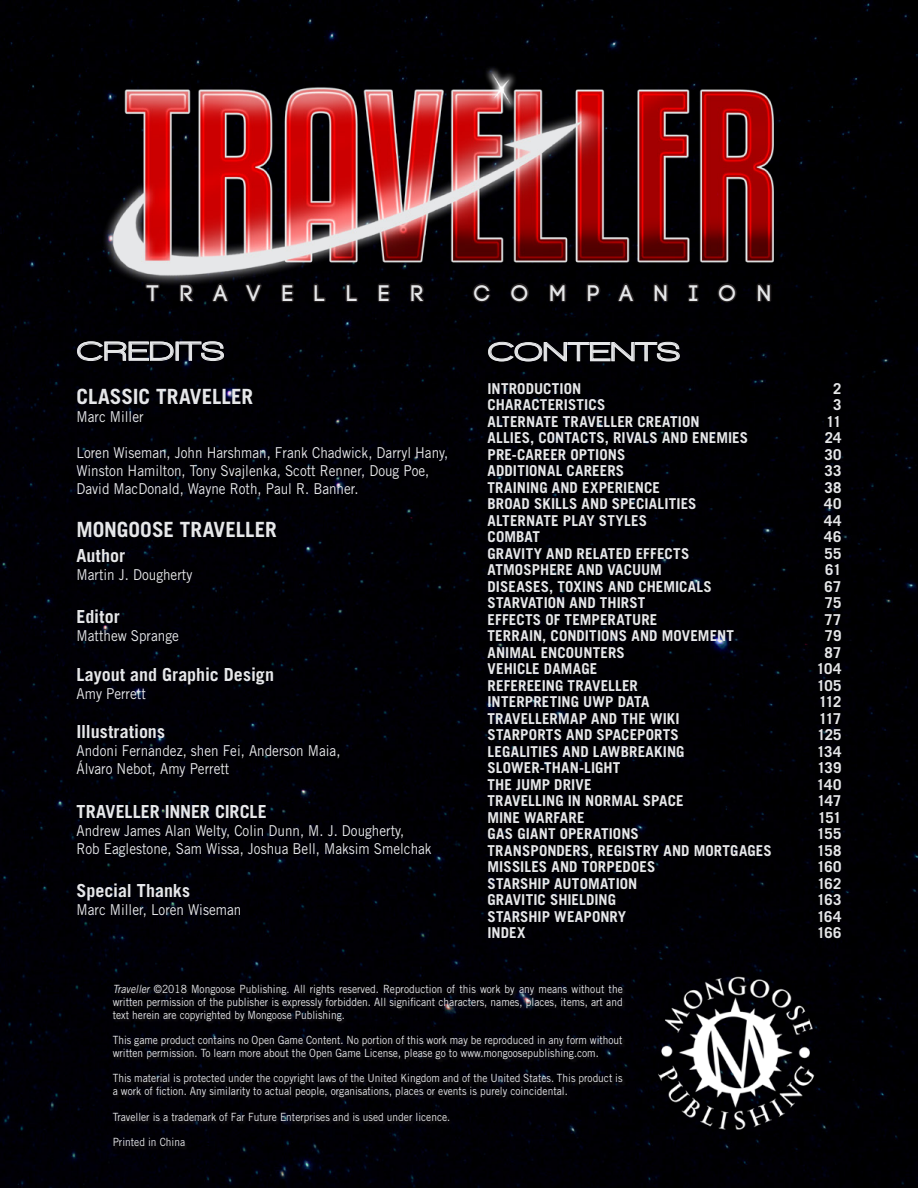
<style>
.page{position:relative;width:918px;height:1188px;background:#000004}
.page>*{position:absolute;margin:0;border:0;box-sizing:border-box;transform-origin:0 0}
.Heading_2{font:900 27px "Walkway Expand";letter-spacing:.03em;color:#e6e7e9}
.Box_Header{font:700 22.5px "Code";letter-spacing:.96em;color:#e6e7e9}
.Heading_3{font:700 21px "Trade Gothic";color:#e6e7e9}
.Heading_3-2{font:700 18px "Trade Gothic";color:#e6e7e9}
.Heading_3-3{font:700 15px "Trade Gothic";letter-spacing:.01em;color:#e6e7e9}
.Body_Text{font:15px "Trade Gothic";color:#e6e7e9;scale:.9 1}
.Body_Text-2{font:11.25px/12.8px "Trade Gothic";color:#e6e7e9;scale:.9 1}
.s1{font-style:italic}
</style>
<div class="page">
<img style="left:101px;top:55px;width:719px;height:235px">
<svg style="left:144px;top:282px;width:17px;height:22px"></svg>
<svg style="left:178px;top:282px;width:21px;height:22px"></svg>
<svg style="left:209px;top:282px;width:23px;height:23px"></svg>
<svg style="left:242px;top:282px;width:23px;height:22px"></svg>
<svg style="left:280px;top:282px;width:15px;height:22px"></svg>
<svg style="left:312px;top:282px;width:16px;height:22px"></svg>
<svg style="left:344px;top:282px;width:16px;height:22px"></svg>
<svg style="left:376px;top:282px;width:16px;height:22px"></svg>
<svg style="left:408px;top:282px;width:22px;height:22px"></svg>
<svg style="left:471px;top:282px;width:22px;height:22px"></svg>
<svg style="left:508px;top:281px;width:23px;height:23px"></svg>
<svg style="left:548px;top:280px;width:20px;height:24px"></svg>
<svg style="left:585px;top:282px;width:17px;height:22px"></svg>
<svg style="left:614px;top:282px;width:24px;height:23px"></svg>
<svg style="left:652px;top:280px;width:18px;height:26px"></svg>
<svg style="left:686px;top:282px;width:14px;height:22px"></svg>
<svg style="left:716px;top:281px;width:22px;height:23px"></svg>
<svg style="left:755px;top:280px;width:18px;height:26px"></svg>
<img style="left:655px;top:971px;width:162px;height:161px">
<div style="left:113px;top:985px;width:513px;height:165px;background:#010006"></div>
<svg style="left:77px;top:341px;width:147px;height:20px;background:#3e3e42"></svg>
<svg style="left:488px;top:342px;width:192px;height:20px;background:#38383b"></svg>
<p class="Box_Header" style="left:147px;top:282px;width:277px">TRAVELLER</p>
<p class="Box_Header" style="left:474px;top:282px;width:298px">COMPANION</p>
<p class="Heading_2" style="left:77px;top:337px;width:149px">CREDITS</p>
<p class="Heading_3" style="left:77px;top:383px;width:178px">CLASSIC TRAVELLER</p>
<p class="Body_Text" style="left:77px;top:407px;width:76px">Marc Miller</p>
<p class="Body_Text" style="left:77px;top:443px;width:415px">Loren Wiseman, John Harshman, Frank Chadwick, Darryl Hany,</p>
<p class="Body_Text" style="left:77px;top:461px;width:394px">Winston Hamilton, Tony Svajlenka, Scott Renner, Doug Poe,</p>
<p class="Body_Text" style="left:77px;top:479px;width:315px">David MacDonald, Wayne Roth, Paul R. Banner.</p>
<p class="Heading_3" style="left:77px;top:516px;width:202px">MONGOOSE TRAVELLER</p>
<p class="Heading_3-2" style="left:77px;top:544px;width:50px">Author</p>
<p class="Body_Text" style="left:77px;top:566px;width:130px">Martin J. Dougherty</p>
<p class="Heading_3-2" style="left:77px;top:606px;width:45px">Editor</p>
<p class="Body_Text" style="left:77px;top:627px;width:115px">Matthew Sprange</p>
<p class="Heading_3-2" style="left:77px;top:663px;width:199px">Layout and Graphic Design</p>
<p class="Body_Text" style="left:77px;top:684px;width:79px">Amy Perrett</p>
<p class="Heading_3-2" style="left:77px;top:721px;width:90px">Illustrations</p>
<p class="Body_Text" style="left:77px;top:742px;width:295px">Andoni Fernandez, shen Fei, Anderson Maia,</p>
<p class="Body_Text" style="left:77px;top:760px;width:171px">Álvaro Nebot, Amy Perrett</p>
<p class="Heading_3-2" style="left:77px;top:800px;width:192px">TRAVELLER INNER CIRCLE</p>
<p class="Body_Text" style="left:77px;top:821px;width:366px">Andrew James Alan Welty, Colin Dunn, M. J. Dougherty,</p>
<p class="Body_Text" style="left:77px;top:839px;width:396px">Rob Eaglestone, Sam Wissa, Joshua Bell, Maksim Smelchak</p>
<p class="Heading_3-2" style="left:77px;top:879px;width:115px">Special Thanks</p>
<p class="Body_Text" style="left:77px;top:900px;width:185px">Marc Miller, Loren Wiseman</p>
<p class="Heading_2" style="left:488px;top:337px;width:194px">CONTENTS</p>
<p class="Heading_3-3" style="left:488px;top:379px;width:95px">INTRODUCTION</p>
<p class="Heading_3-3" style="left:833px;top:379px;width:10px">2</p>
<p class="Heading_3-3" style="left:488px;top:396px;width:119px">CHARACTERISTICS</p>
<p class="Heading_3-3" style="left:833px;top:396px;width:10px">3</p>
<p class="Heading_3-3" style="left:488px;top:412px;width:214px">ALTERNATE TRAVELLER CREATION</p>
<p class="Heading_3-3" style="left:826px;top:412px;width:17px">11</p>
<p class="Heading_3-3" style="left:488px;top:429px;width:262px">ALLIES, CONTACTS, RIVALS AND ENEMIES</p>
<p class="Heading_3-3" style="left:825px;top:429px;width:18px">24</p>
<p class="Heading_3-3" style="left:488px;top:445px;width:139px">PRE-CAREER OPTIONS</p>
<p class="Heading_3-3" style="left:825px;top:445px;width:18px">30</p>
<p class="Heading_3-3" style="left:488px;top:462px;width:138px">ADDITIONAL CAREERS</p>
<p class="Heading_3-3" style="left:825px;top:462px;width:18px">33</p>
<p class="Heading_3-3" style="left:488px;top:478px;width:174px">TRAINING AND EXPERIENCE</p>
<p class="Heading_3-3" style="left:825px;top:478px;width:18px">38</p>
<p class="Heading_3-3" style="left:488px;top:495px;width:211px">BROAD SKILLS AND SPECIALITIES</p>
<p class="Heading_3-3" style="left:824px;top:495px;width:19px">40</p>
<p class="Heading_3-3" style="left:488px;top:511px;width:161px">ALTERNATE PLAY STYLES</p>
<p class="Heading_3-3" style="left:824px;top:511px;width:19px">44</p>
<p class="Heading_3-3" style="left:488px;top:528px;width:54px">COMBAT</p>
<p class="Heading_3-3" style="left:824px;top:528px;width:19px">46</p>
<p class="Heading_3-3" style="left:488px;top:544px;width:203px">GRAVITY AND RELATED EFFECTS</p>
<p class="Heading_3-3" style="left:824px;top:544px;width:18px">55</p>
<p class="Heading_3-3" style="left:488px;top:561px;width:176px">ATMOSPHERE AND VACUUM</p>
<p class="Heading_3-3" style="left:825px;top:561px;width:18px">61</p>
<p class="Heading_3-3" style="left:488px;top:577px;width:226px">DISEASES, TOXINS AND CHEMICALS</p>
<p class="Heading_3-3" style="left:825px;top:577px;width:18px">67</p>
<p class="Heading_3-3" style="left:488px;top:594px;width:159px">STARVATION AND THIRST</p>
<p class="Heading_3-3" style="left:825px;top:594px;width:18px">75</p>
<p class="Heading_3-3" style="left:488px;top:610px;width:171px">EFFECTS OF TEMPERATURE</p>
<p class="Heading_3-3" style="left:825px;top:610px;width:18px">77</p>
<p class="Heading_3-3" style="left:488px;top:627px;width:248px">TERRAIN, CONDITIONS AND MOVEMENT</p>
<p class="Heading_3-3" style="left:825px;top:627px;width:18px">79</p>
<p class="Heading_3-3" style="left:488px;top:643px;width:139px">ANIMAL ENCOUNTERS</p>
<p class="Heading_3-3" style="left:825px;top:643px;width:18px">87</p>
<p class="Heading_3-3" style="left:488px;top:660px;width:111px">VEHICLE DAMAGE</p>
<p class="Heading_3-3" style="left:817px;top:660px;width:26px">104</p>
<p class="Heading_3-3" style="left:488px;top:676px;width:152px">REFEREEING TRAVELLER</p>
<p class="Heading_3-3" style="left:817px;top:676px;width:26px">105</p>
<p class="Heading_3-3" style="left:488px;top:693px;width:164px">INTERPRETING UWP DATA</p>
<p class="Heading_3-3" style="left:819px;top:693px;width:24px">112</p>
<p class="Heading_3-3" style="left:488px;top:709px;width:194px">TRAVELLERMAP AND THE WIKI</p>
<p class="Heading_3-3" style="left:819px;top:709px;width:24px">117</p>
<p class="Heading_3-3" style="left:488px;top:726px;width:193px">STARPORTS AND SPACEPORTS</p>
<p class="Heading_3-3" style="left:817px;top:726px;width:26px">125</p>
<p class="Heading_3-3" style="left:488px;top:742px;width:199px">LEGALITIES AND LAWBREAKING</p>
<p class="Heading_3-3" style="left:817px;top:742px;width:26px">134</p>
<p class="Heading_3-3" style="left:488px;top:759px;width:134px">SLOWER-THAN-LIGHT</p>
<p class="Heading_3-3" style="left:817px;top:759px;width:26px">139</p>
<p class="Heading_3-3" style="left:488px;top:775px;width:106px">THE JUMP DRIVE</p>
<p class="Heading_3-3" style="left:816px;top:775px;width:26px">140</p>
<p class="Heading_3-3" style="left:488px;top:792px;width:197px">TRAVELLING IN NORMAL SPACE</p>
<p class="Heading_3-3" style="left:817px;top:792px;width:26px">147</p>
<p class="Heading_3-3" style="left:488px;top:808px;width:98px">MINE WARFARE</p>
<p class="Heading_3-3" style="left:818px;top:808px;width:25px">151</p>
<p class="Heading_3-3" style="left:488px;top:825px;width:153px">GAS GIANT OPERATIONS</p>
<p class="Heading_3-3" style="left:817px;top:825px;width:26px">155</p>
<p class="Heading_3-3" style="left:488px;top:841px;width:286px">TRANSPONDERS, REGISTRY AND MORTGAGES</p>
<p class="Heading_3-3" style="left:817px;top:841px;width:26px">158</p>
<p class="Heading_3-3" style="left:488px;top:858px;width:169px">MISSILES AND TORPEDOES</p>
<p class="Heading_3-3" style="left:817px;top:858px;width:26px">160</p>
<p class="Heading_3-3" style="left:488px;top:874px;width:151px">STARSHIP AUTOMATION</p>
<p class="Heading_3-3" style="left:817px;top:874px;width:26px">162</p>
<p class="Heading_3-3" style="left:488px;top:891px;width:130px">GRAVITIC SHIELDING</p>
<p class="Heading_3-3" style="left:817px;top:891px;width:26px">163</p>
<p class="Heading_3-3" style="left:488px;top:907px;width:140px">STARSHIP WEAPONRY</p>
<p class="Heading_3-3" style="left:817px;top:907px;width:26px">164</p>
<p class="Heading_3-3" style="left:488px;top:924px;width:39px">INDEX</p>
<p class="Heading_3-3" style="left:817px;top:924px;width:26px">166</p>
<p class="Body_Text-2" style="left:113px;top:983px;width:568px;text-align:justify"><span class="s1">Traveller</span> ©2018 Mongoose Publishing. All rights reserved. Reproduction of this work by any means without the written permission of the publisher is expressly forbidden. All significant characters, names, places, items, art and text herein are copyrighted by Mongoose Publishing.</p>
<p class="Body_Text-2" style="left:113px;top:1034px;width:568px">This game product contains no Open Game Content. No portion of this work may be reproduced in any form without written permission. To learn more about the Open Game License, please go to www.mongoosepublishing.com.</p>
<p class="Body_Text-2" style="left:113px;top:1072px;width:568px">This material is protected under the copyright laws of the United Kingdom and of the United States. This product is a work of fiction. Any similarity to actual people, organisations, places or events is purely coincidental.</p>
<p class="Body_Text-2" style="left:113px;top:1110px;width:377px">Traveller is a trademark of Far Future Enterprises and is used under licence.</p>
<p class="Body_Text-2" style="left:113px;top:1136px;width:82px">Printed in China</p>
</div>
